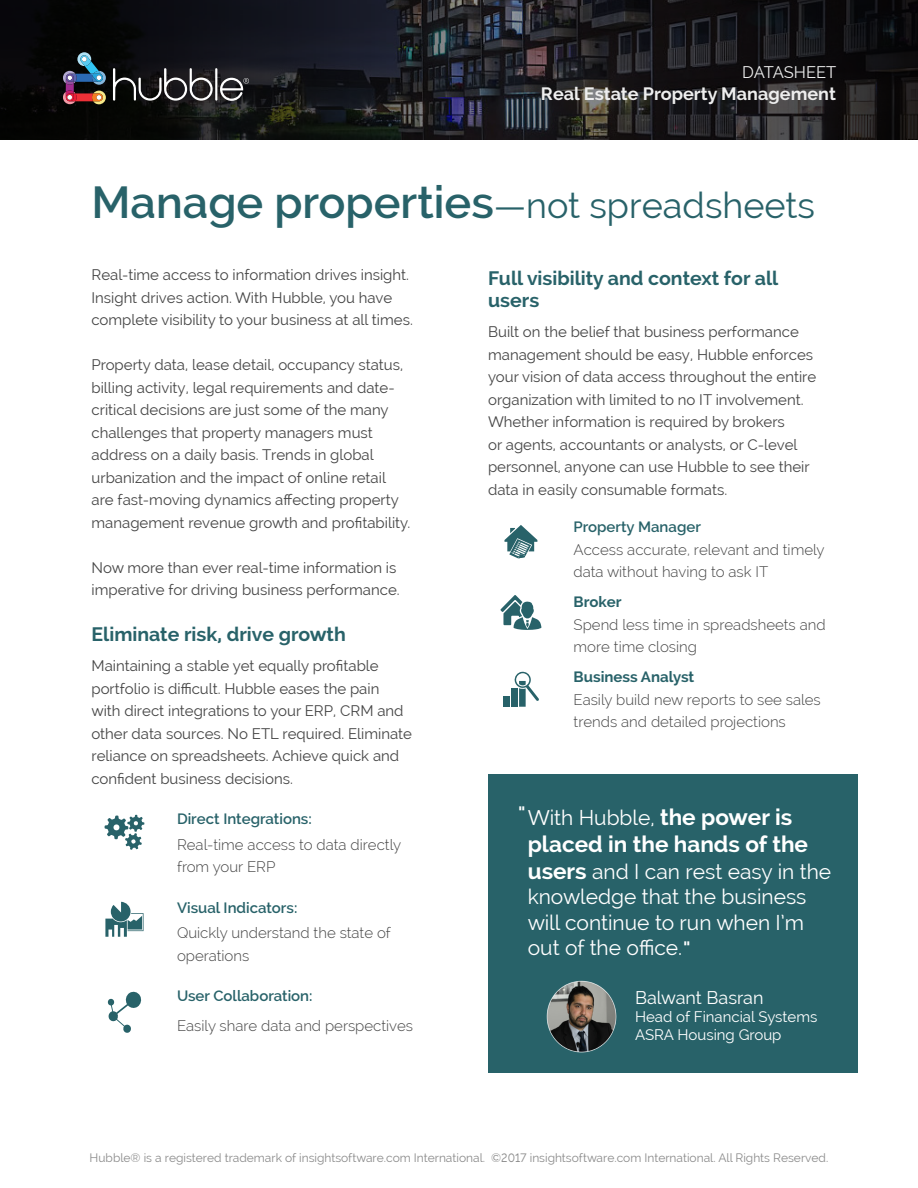
<style>
.page{position:relative;width:918px;height:1188px;background:#fff}
.page>*{position:absolute;margin:0;border:0;box-sizing:border-box;transform-origin:0 0}
.t1{font:600 45px "Ins.Raleway";color:#286269}
.t2{font:31.5px "Ins.Raleway";color:#fff}
.t3{font:700 22.5px "Ins.Raleway";color:#fff}
.t4{font:21px/25.2px "Ins.Raleway";color:#fff}
.Header_2{font:700 19.5px/22.5px "Ins.Raleway";color:#286269}
.t5{font:700 18px "Ins.Raleway";color:#eee}
.t6{font:18px "Ins.Raleway";color:#fff}
.t7{font:16.5px "Ins.Raleway";letter-spacing:-.005em;color:#eee}
.paragraph_hubble{font:15px/22.5px "Ins.Raleway";color:#454545}
.Bold_element_stacked{font:300 15px/22.5px "Ins.Raleway";color:#444}
.Bold_element_stacked-2{font:600 15px "Ins.Raleway";color:#286269}
.t8{font:15px/18px "Ins.Raleway";color:#fff}
.t9{font:12px "Ins.Raleway";color:#8b8b8b}
.s1{font-weight:400;font-size:36px}
.s2{font-weight:600;color:#286269}
.s3{font-weight:700;color:#286269}
.s4{font-weight:700;font-size:22.5px}
</style>
<div class="page">
<svg style="left:0;top:0;width:918px;height:139px;background:#18181c"></svg>
<svg style="left:113px;top:68px;width:136px;height:33px;background:#454446"></svg>
<svg style="left:63px;top:52px;width:43px;height:52px;background:#4e4753"></svg>
<div style="left:488px;top:774px;width:370px;height:299px;background:#286269"></div>
<svg style="left:504px;top:525px;width:33px;height:33px"></svg>
<svg style="left:500px;top:595px;width:41px;height:35px"></svg>
<div style="left:511px;top:688px;width:7px;height:19px;background:#286269"></div>
<div style="left:503px;top:697px;width:7px;height:10px;background:#286269"></div>
<svg style="left:514px;top:671px;width:25px;height:36px"></svg>
<svg style="left:105px;top:902px;width:39px;height:35px"></svg>
<svg style="left:105px;top:815px;width:39px;height:35px"></svg>
<svg style="left:107px;top:991px;width:35px;height:42px"></svg>
<img style="left:547px;top:980px;width:70px;height:72px">
<p class="t7" style="left:742px;top:63px;width:96px">DATASHEET</p>
<p class="t5" style="left:541px;top:83px;width:296px">Real Estate Property Management</p>
<p class="t1" style="left:92px;top:176px;width:725px">Manage properties<span class="s1">—not spreadsheets</span></p>
<p class="paragraph_hubble" style="left:92px;top:264px;width:323px">Real-time access to information drives insight.<br>Insight drives action. With Hubble, you have complete visibility to your business at all times.</p>
<p class="paragraph_hubble" style="left:92px;top:354px;width:320px">Property data, lease detail, occupancy status, billing activity, legal requirements and date&shy;critical decisions are just some of the many challenges that property managers must address on a daily basis. Trends in global urbanization and the impact of online retail are fast-moving dynamics affecting property management revenue growth and profitability.</p>
<p class="paragraph_hubble" style="left:92px;top:556px;width:310px">Now more than ever real-time information is imperative for driving business performance.</p>
<p class="Header_2" style="left:92px;top:623px;width:256px">Eliminate risk, drive growth</p>
<p class="paragraph_hubble" style="left:92px;top:655px;width:322px">Maintaining a stable yet equally profitable portfolio is difficult. Hubble eases the pain with direct integrations to your ERP, CRM and other data sources. No ETL required. Eliminate reliance on spreadsheets. Achieve quick and confident business decisions.</p>
<p class="Bold_element_stacked-2" style="left:177px;top:810px;width:136px">Direct Integrations:</p>
<p class="Bold_element_stacked" style="left:177px;top:833px;width:226px">Real-time access to data directly from your ERP</p>
<p class="Bold_element_stacked-2" style="left:177px;top:899px;width:122px">Visual Indicators:</p>
<p class="Bold_element_stacked" style="left:177px;top:922px;width:215px">Quickly understand the state of operations</p>
<p class="Bold_element_stacked-2" style="left:177px;top:987px;width:137px">User Collaboration:</p>
<p class="Bold_element_stacked" style="left:177px;top:1015px;width:238px">Easily share data and perspectives</p>
<p class="Header_2" style="left:488px;top:267px;width:292px">Full visibility and context for all users</p>
<p class="paragraph_hubble" style="left:488px;top:321px;width:330px">Built on the belief that business performance management should be easy, Hubble enforces your vision of data access throughout the entire organization with limited to no IT involvement.<br>Whether information is required by brokers<br>or agents, accountants or analysts, or C-level personnel, anyone can use Hubble to see their data in easily consumable formats.</p>
<p class="Bold_element_stacked" style="left:574px;top:516px;width:253px"><span class="s2">Property Manager<br></span>Access accurate, relevant and timely data without having to ask IT</p>
<p class="Bold_element_stacked" style="left:574px;top:591px;width:254px"><span class="s3">Broker<br></span>Spend less time in spreadsheets and more time closing</p>
<p class="Bold_element_stacked" style="left:574px;top:666px;width:249px"><span class="s3">Business Analyst<br></span>Easily build new reports to see sales trends and detailed projections</p>
<p class="t2" style="left:518px;top:800px;width:10px">"</p>
<p class="t4" style="left:528px;top:805px;width:266px">With Hubble, <span class="s4">the power is</span></p>
<p class="t3" style="left:528px;top:831px;width:282px">placed in the hands of the</p>
<p class="t4" style="left:528px;top:859px;width:305px"><span class="s4">users</span> and I can rest easy in the knowledge that the business will continue to run when I’m out of the office.</p>
<p class="t2" style="left:683px;top:934px;width:10px">"</p>
<p class="t6" style="left:635px;top:987px;width:130px">Balwant Basran</p>
<p class="t8" style="left:635px;top:1008px;width:184px">Head of Financial Systems<br>ASRA Housing Group</p>
<p class="t9" style="left:90px;top:1151px;width:740px">Hubble® is a registered trademark of insightsoftware.com International. ©2017 insightsoftware.com International. All Rights Reserved.</p>
</div>
